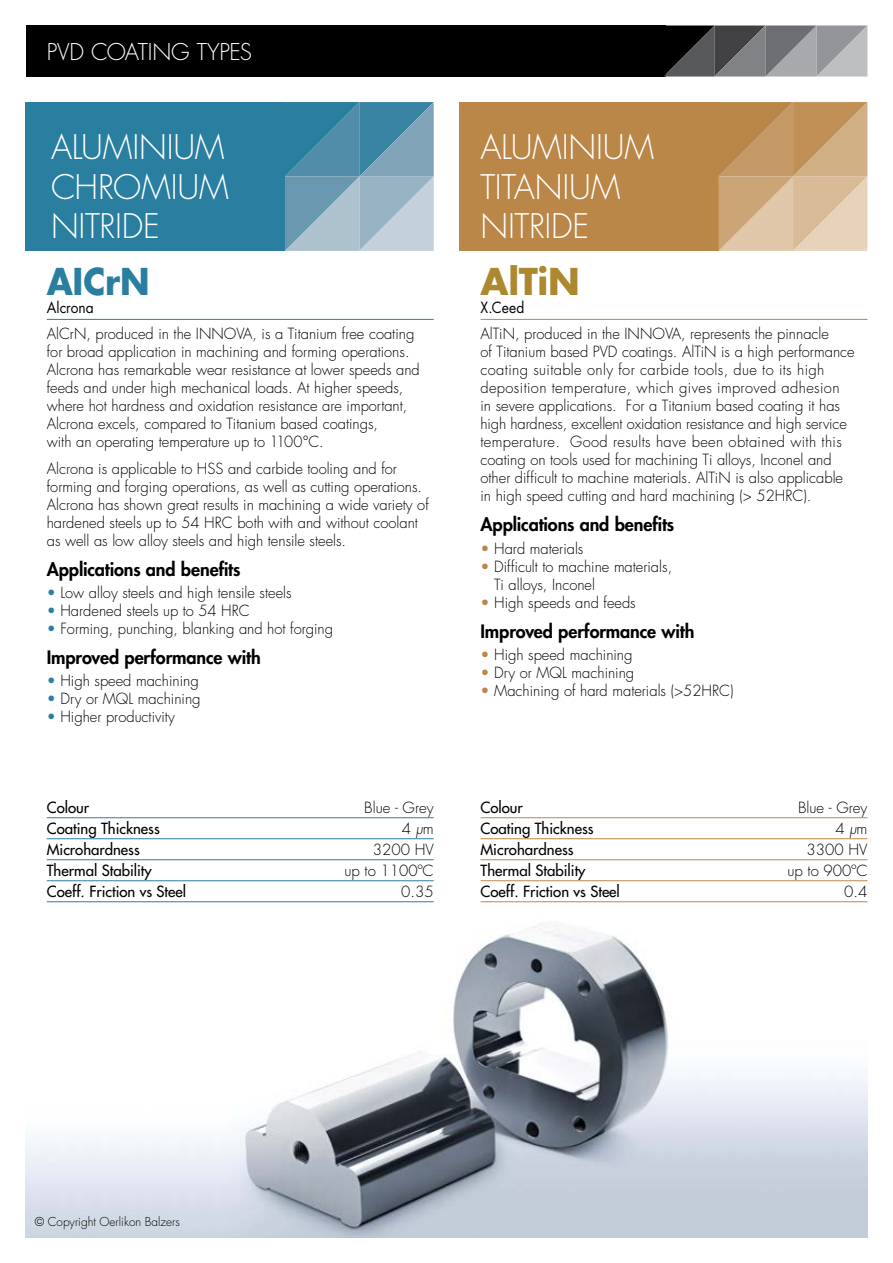
<style>
.page{position:relative;width:893px;height:1263px;background:#fff}
.page>*{position:absolute;margin:0;border:0;box-sizing:border-box;transform-origin:0 0}
.t1{font:700 36px "Futura Std";letter-spacing:-.01em;color:#2a7fa0;scale:.93 1}
.t2{font:700 36px "Futura Std";letter-spacing:-.01em;color:#ac882f}
.t3{font:300 33px/39.6px "Futura Std";letter-spacing:-.01em;color:#fff}
.t4{font:300 22.5px "Futura Std";letter-spacing:-.02em;color:#fff}
.t5{font:800 18px "Futura Std";letter-spacing:-.005em;color:#000}
.t6{font:300 15px/18px "Futura Std";color:#000}
.t7{font:500 15px "Futura Std";color:#000}
.t8{font:15px "Futura Std";letter-spacing:.005em;color:#000;scale:.92 1}
.t9{font:300 12px "Futura Std";color:#000}
.s1{color:#2a7fa0}
.s2{font-style:italic}
.s3{color:#ba8748}
</style>
<div class="page">
<div style="left:26px;top:26px;width:639px;height:51px;background:#000"></div>
<svg style="left:663px;top:26px;width:204px;height:51px;background:#717274"></svg>
<div style="left:459px;top:102px;width:260px;height:149px;background:#ba8748"></div>
<div style="left:26px;top:102px;width:259px;height:149px;background:#2a7fa0"></div>
<svg style="left:719px;top:102px;width:148px;height:149px;background:#cfab80"></svg>
<svg style="left:285px;top:102px;width:149px;height:149px;background:#76a2b8"></svg>
<hr style="left:47px;top:319px;width:387px;height:1px;background:#2a7fa0">
<hr style="left:480px;top:319px;width:387px;height:1px;background:#ba8748">
<hr style="left:47px;top:817px;width:387px;height:1px;background:#2a7fa0">
<hr style="left:47px;top:838px;width:387px;height:1px;background:#2a7fa0">
<hr style="left:47px;top:859px;width:387px;height:1px;background:#2a7fa0">
<hr style="left:47px;top:880px;width:387px;height:1px;background:#2a7fa0">
<hr style="left:47px;top:901px;width:387px;height:1px;background:#2a7fa0">
<hr style="left:480px;top:817px;width:387px;height:1px;background:#ba8748">
<hr style="left:480px;top:838px;width:387px;height:1px;background:#ba8748">
<hr style="left:480px;top:859px;width:387px;height:1px;background:#ba8748">
<hr style="left:480px;top:880px;width:387px;height:1px;background:#ba8748">
<hr style="left:480px;top:901px;width:387px;height:1px;background:#ba8748">
<img style="left:26px;top:923px;width:841px;height:314px">
<h3 class="t4" style="left:47px;top:38px;width:207px">PVD COATING TYPES</h3>
<h2 class="t3" style="left:51px;top:128px;width:179px">ALUMINIUM<br>CHROMIUM<br>NITRIDE</h2>
<h1 class="t1" style="left:47px;top:257px;width:112px">AICrN</h1>
<p class="t8" style="left:47px;top:298px;width:53px">Alcrona</p>
<p class="t6" style="left:47px;top:325px;width:375px">AlCrN, produced in the INNOVA, is a Titanium free coating for broad application in machining and forming operations.<br>Alcrona has remarkable wear resistance at lower speeds and feeds and under high mechanical loads. At higher speeds, where hot hardness and oxidation resistance are important, Alcrona excels, compared to Titanium based coatings,<br>with an operating temperature up to 1100°C.</p>
<p class="t6" style="left:47px;top:460px;width:384px">Alcrona is applicable to HSS and carbide tooling and for forming and forging operations, as well as cutting operations.<br>Alcrona has shown great results in machining a wide variety of hardened steels up to 54 HRC both with and without coolant as well as low alloy steels and high tensile steels.</p>
<p class="t5" style="left:47px;top:558px;width:195px">Applications and benefits</p>
<p class="t6" style="left:47px;top:584px;width:246px"><span class="s1">•</span> Low alloy steels and high tensile steels</p>
<p class="t6" style="left:47px;top:602px;width:205px"><span class="s1">•</span> Hardened steels up to 54 HRC</p>
<p class="t6" style="left:47px;top:620px;width:288px"><span class="s1">•</span> Forming, punching, blanking and hot forging</p>
<p class="t5" style="left:47px;top:646px;width:216px">Improved performance with</p>
<p class="t6" style="left:47px;top:672px;width:153px"><span class="s1">•</span> High speed machining</p>
<p class="t6" style="left:47px;top:690px;width:155px"><span class="s1">•</span> Dry or MQL machining</p>
<p class="t6" style="left:47px;top:708px;width:130px"><span class="s1">•</span> Higher productivity</p>
<p class="t7" style="left:47px;top:798px;width:44px">Colour</p>
<p class="t6" style="left:364px;top:799px;width:71px">Blue - Grey</p>
<p class="t7" style="left:47px;top:819px;width:114px">Coating Thickness</p>
<p class="t6" style="left:402px;top:820px;width:33px">4 <span class="s2">µ</span>m</p>
<p class="t7" style="left:47px;top:840px;width:95px">Microhardness</p>
<p class="t6" style="left:373px;top:841px;width:62px">3200 HV</p>
<p class="t7" style="left:47px;top:861px;width:107px">Thermal Stability</p>
<p class="t6" style="left:344px;top:862px;width:91px">up to 1100ºC</p>
<p class="t7" style="left:47px;top:882px;width:141px">Coeff. Friction vs Steel</p>
<p class="t6" style="left:401px;top:883px;width:34px">0.35</p>
<h2 class="t3" style="left:480px;top:128px;width:175px">ALUMINIUM<br>TITANIUM<br>NITRIDE</h2>
<h1 class="t2" style="left:480px;top:257px;width:101px">AlTiN</h1>
<p class="t8" style="left:480px;top:298px;width:49px">X.Ceed</p>
<p class="t6" style="left:480px;top:325px;width:376px">AlTiN, produced in the INNOVA, represents the pinnacle<br>of Titanium based PVD coatings. AlTiN is a high performance coating suitable only for carbide tools, due to its high deposition temperature, which gives improved adhesion<br>in severe applications. For a Titanium based coating it has high hardness, excellent oxidation resistance and high service temperature. Good results have been obtained with this coating on tools used for machining Ti alloys, Inconel and other difficult to machine materials. AlTiN is also applicable in high speed cutting and hard machining (&gt; 52HRC).</p>
<p class="t5" style="left:480px;top:513px;width:195px">Applications and benefits</p>
<p class="t6" style="left:480px;top:539px;width:104px"><span class="s3">•</span> Hard materials</p>
<p class="t6" style="left:494px;top:557px;width:180px;text-indent:-14px"><span class="s3">•</span> Difficult to machine materials,<br>Ti alloys, Inconel</p>
<p class="t6" style="left:480px;top:593px;width:157px"><span class="s3">•</span> High speeds and feeds</p>
<p class="t5" style="left:480px;top:620px;width:216px">Improved performance with</p>
<p class="t6" style="left:480px;top:646px;width:153px"><span class="s3">•</span> High speed machining</p>
<p class="t6" style="left:480px;top:664px;width:155px"><span class="s3">•</span> Dry or MQL machining</p>
<p class="t6" style="left:480px;top:682px;width:255px"><span class="s3">•</span> Machining of hard materials (&gt;52HRC)</p>
<p class="t7" style="left:480px;top:798px;width:44px">Colour</p>
<p class="t6" style="left:798px;top:799px;width:71px">Blue - Grey</p>
<p class="t7" style="left:480px;top:819px;width:114px">Coating Thickness</p>
<p class="t6" style="left:835px;top:820px;width:33px">4 <span class="s2">µ</span>m</p>
<p class="t7" style="left:480px;top:840px;width:95px">Microhardness</p>
<p class="t6" style="left:806px;top:841px;width:62px">3300 HV</p>
<p class="t7" style="left:480px;top:861px;width:107px">Thermal Stability</p>
<p class="t6" style="left:787px;top:862px;width:82px">up to 900ºC</p>
<p class="t7" style="left:480px;top:882px;width:141px">Coeff. Friction vs Steel</p>
<p class="t6" style="left:844px;top:883px;width:25px">0.4</p>
<p class="t9" style="left:35px;top:1214px;width:146px">© Copyright Oerlikon Balzers</p>
</div>
